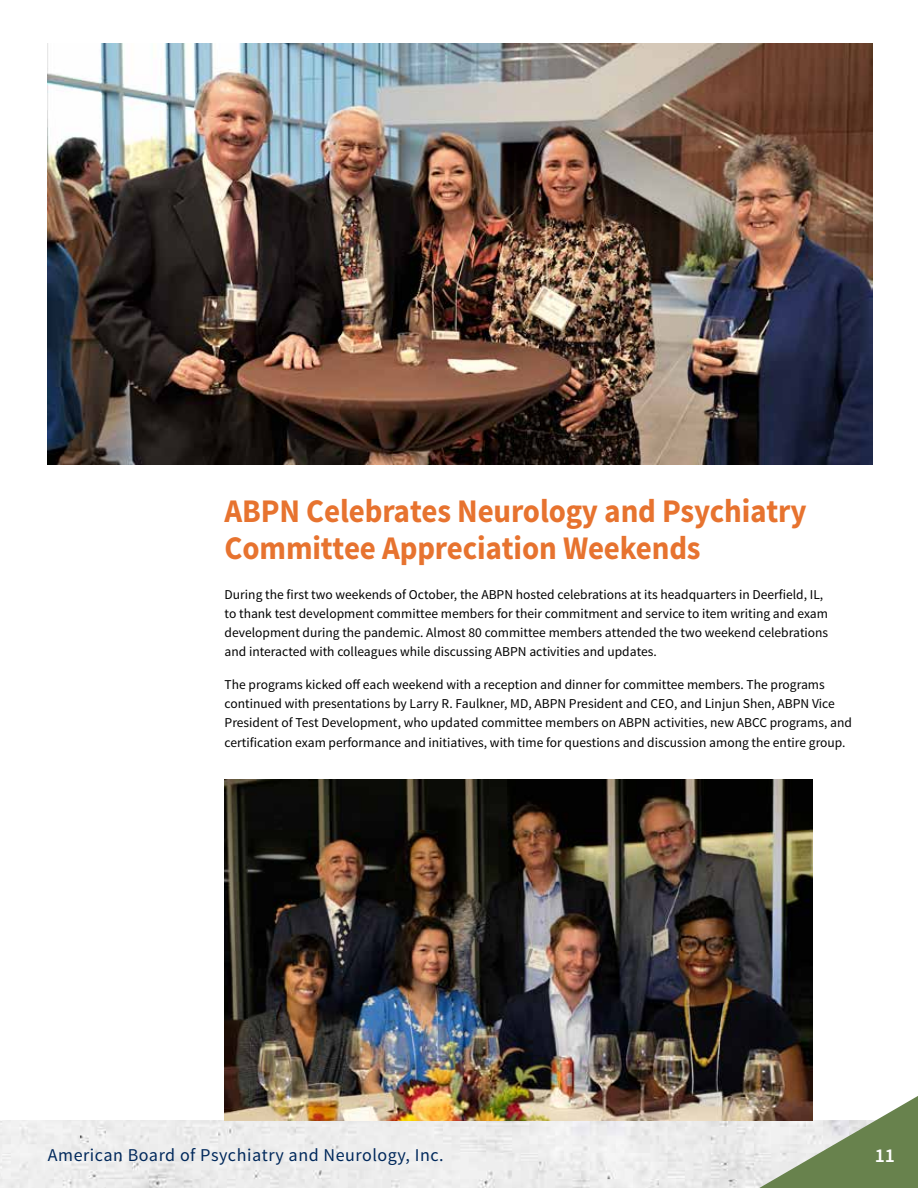
<style>
.page{position:relative;width:918px;height:1188px;background:#fff}
.page>*{position:absolute;margin:0;border:0;box-sizing:border-box;transform-origin:0 0}
.t1{font:700 33px/37.5px "Source Sans Pro";letter-spacing:-.005em;color:#e7732f;scale:.94 1}
.t2{font:600 19.65px "Source Sans Pro";color:#fff}
.t3{font:18px "Source Sans Pro";letter-spacing:.03em;color:#00285b}
.t4{font:13.5px/19.2px "Source Sans Pro";color:#000}
</style>
<div class="page">
<img style="left:0;top:1120px;width:715px;height:68px">
<svg style="left:715px;top:1034px;width:203px;height:154px"></svg>
<img style="left:48px;top:43px;width:825px;height:421px">
<img style="left:225px;top:780px;width:587px;height:340px">
<h1 class="t1" style="left:225px;top:493px;width:621px">ABPN Celebrates Neurology and Psychiatry<br>Committee Appreciation Weekends</h1>
<p class="t4" style="left:225px;top:585px;width:605px">During the first two weekends of October, the ABPN hosted celebrations at its headquarters in Deerfield, IL, to thank test development committee members for their commitment and service to item writing and exam development during the pandemic. Almost 80 committee members attended the two weekend celebrations and interacted with colleagues while discussing ABPN activities and updates.</p>
<p class="t4" style="left:225px;top:675px;width:629px">The programs kicked off each weekend with a reception and dinner for committee members. The programs continued with presentations by Larry R. Faulkner, MD, ABPN President and CEO, and Linjun Shen, ABPN Vice President of Test Development, who updated committee members on ABPN activities, new ABCC programs, and certification exam performance and initiatives, with time for questions and discussion among the entire group.</p>
<h3 class="t3" style="left:48px;top:1144px;width:397px">American Board of Psychiatry and Neurology, Inc.</h3>
<h2 class="t2" style="left:875px;top:1143px;width:22px">11</h2>
</div>
